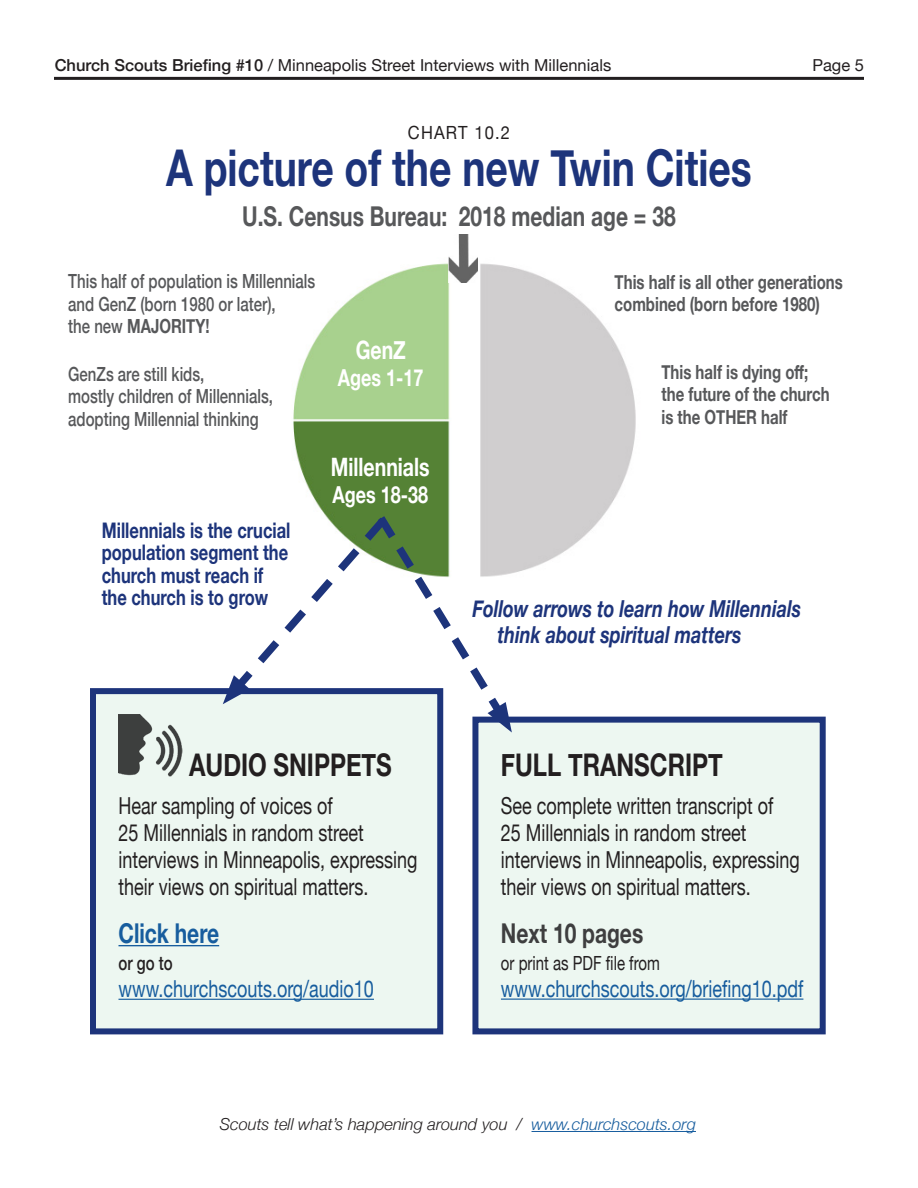
<style>
.page{position:relative;width:918px;height:1188px;background:#fff}
.page>*{position:absolute;margin:0;border:0;box-sizing:border-box;transform-origin:0 0}
.Transcript_head{font:700 50.7px "Helvetica Neue";color:#1d347b;scale:.77 1}
.Transcript_head-2{font:700 31.2px "Helvetica Neue";color:#231f20;scale:.77 1}
.Transcript_head-3{font:700 27.3px "Helvetica Neue";color:#57585a;scale:.77 1}
.Transcript_head-4{font:700 27.3px "Helvetica Neue";color:#3e3e3f;scale:.77 1}
.Transcript_head-5{font:700 27.3px "Helvetica Neue";color:#175d9e;scale:.77 1}
.Transcript_head-6{font:700 25.35px "Helvetica Neue";color:#fff;scale:.77 1}
.Transcript_head-7{font:23.4px/27px "Helvetica Neue";color:#231f20;scale:.77 1}
.Transcript_head-8{font:23.4px "Helvetica Neue";color:#175d9e;scale:.77 1}
.Transcript_head-9{font:italic 700 23.4px "Helvetica Neue";color:#1d347b;scale:.77 1}
.Transcript_head-10{font:700 23.4px "Helvetica Neue";color:#fff;scale:.77 1}
.Transcript_head-11{font:700 21.45px/22.5px "Helvetica Neue";color:#1d347b;scale:.77 1}
.Transcript_head-12{font:500 19.5px/22.5px "Helvetica Neue";color:#57585a;scale:.77 1}
.Transcript_head-13{font:700 19.5px/22.5px "Helvetica Neue";color:#57585a;scale:.77 1}
.Transcript_head-14{font:19.5px "Helvetica Neue";color:#231f20;scale:.77 1}
.Transcript_head-15{font:500 19.5px "Helvetica Neue";color:#231f20;scale:.77 1}
.Transcript_head-16{font:18.15px "Helvetica Neue";letter-spacing:.07em;color:#231f20;scale:.91 1}
.t1{font:16.5px "Helvetica Neue";color:#231f20}
.t2{font:italic 300 16.5px "Helvetica Neue";color:#231f20}
.s1{font-weight:500}
.s2{font-weight:700}
.s3{color:#175d9e}
</style>
<div class="page">
<hr style="left:54px;top:77px;width:810px;height:3px;background:#231f20">
<hr style="left:532px;top:1131px;width:164px;height:1px;background:#175d9e">
<div style="left:475px;top:720px;width:348px;height:311px;background:#edf7f1"></div>
<hr style="left:501px;top:999px;width:302px;height:1px;background:#175d9e">
<div style="left:472px;top:717px;width:354px;height:317px;border:6px solid #1d347b"></div>
<div style="left:93px;top:691px;width:347px;height:340px;background:#edf7f1"></div>
<hr style="left:118px;top:945px;width:101px;height:1px;background:#175d9e">
<hr style="left:118px;top:999px;width:256px;height:1px;background:#175d9e">
<img style="left:118px;top:715px;width:65px;height:61px">
<div style="left:90px;top:688px;width:353px;height:346px;border:6px solid #1d347b"></div>
<img style="left:293px;top:258px;width:343px;height:315px">
<img style="left:449px;top:234px;width:28px;height:48px">
<svg style="left:223px;top:508px;width:290px;height:225px"></svg>
<p class="t1" style="left:55px;top:53px;width:558px"><span class="s1">Church Scouts Briefing #10</span> / Minneapolis Street Interviews with Millennials</p>
<p class="t1" style="left:812px;top:53px;width:53px">Page 5</p>
<p class="Transcript_head-16" style="left:408px;top:120px;width:114px">CHART 10.2</p>
<p class="Transcript_head" style="left:166px;top:128px;width:762px">A picture of the new Twin Cities</p>
<p class="Transcript_head-3" style="left:242px;top:195px;width:564px">U.S. Census Bureau: 2018 median age = 38</p>
<p class="Transcript_head-12" style="left:68px;top:269px;width:322px">This half of population is Millennials and GenZ (born 1980 or later),<br>the new <span class="s2">MAJORITY!</span></p>
<p class="Transcript_head-12" style="left:68px;top:361px;width:268px">GenZs are still kids,<br>mostly children of Millennials, adopting Millennial thinking</p>
<p class="Transcript_head-11" style="left:102px;top:520px;width:247px">Millennials is the crucial population segment the church must reach if the church is to grow</p>
<p class="Transcript_head-6" style="left:356px;top:330px;width:67px">GenZ</p>
<p class="Transcript_head-10" style="left:338px;top:359px;width:113px">Ages 1-17</p>
<p class="Transcript_head-6" style="left:331px;top:447px;width:130px">Millennials</p>
<p class="Transcript_head-10" style="left:332px;top:476px;width:126px">Ages 18-38</p>
<p class="Transcript_head-2" style="left:189px;top:741px;width:265px">AUDIO SNIPPETS</p>
<p class="Transcript_head-7" style="left:118px;top:793px;width:390px">Hear sampling of voices of<br>25 Millennials in random street interviews in Minneapolis, expressing their views on spiritual matters.</p>
<p class="Transcript_head-5" style="left:118px;top:912px;width:132px">Click here</p>
<p class="Transcript_head-15" style="left:118px;top:947px;width:72px">or go to</p>
<p class="Transcript_head-8" style="left:118px;top:972px;width:333px">www.churchscouts.org/audio10</p>
<p class="Transcript_head-13" style="left:615px;top:271px;width:298px">This half is all other generations combined (born before 1980)</p>
<p class="Transcript_head-13" style="left:662px;top:361px;width:220px">This half is dying off; the future of the church is the OTHER half</p>
<p class="Transcript_head-9" style="left:472px;top:590px;width:428px">Follow arrows to learn how Millennials</p>
<p class="Transcript_head-9" style="left:497px;top:616px;width:318px">think about spiritual matters</p>
<p class="Transcript_head-2" style="left:501px;top:741px;width:290px">FULL TRANSCRIPT</p>
<p class="Transcript_head-7" style="left:501px;top:793px;width:390px">See complete written transcript of<br>25 Millennials in random street interviews in Minneapolis, expressing their views on spiritual matters.</p>
<p class="Transcript_head-4" style="left:501px;top:912px;width:186px">Next 10 pages</p>
<p class="Transcript_head-14" style="left:501px;top:949px;width:208px">or print as PDF file from</p>
<p class="Transcript_head-8" style="left:501px;top:972px;width:394px">www.churchscouts.org/briefing10.pdf</p>
<p class="t2" style="left:220px;top:1111px;width:478px">Scouts tell what’s happening around you / <span class="s3">www.churchscouts.org</span></p>
</div>
